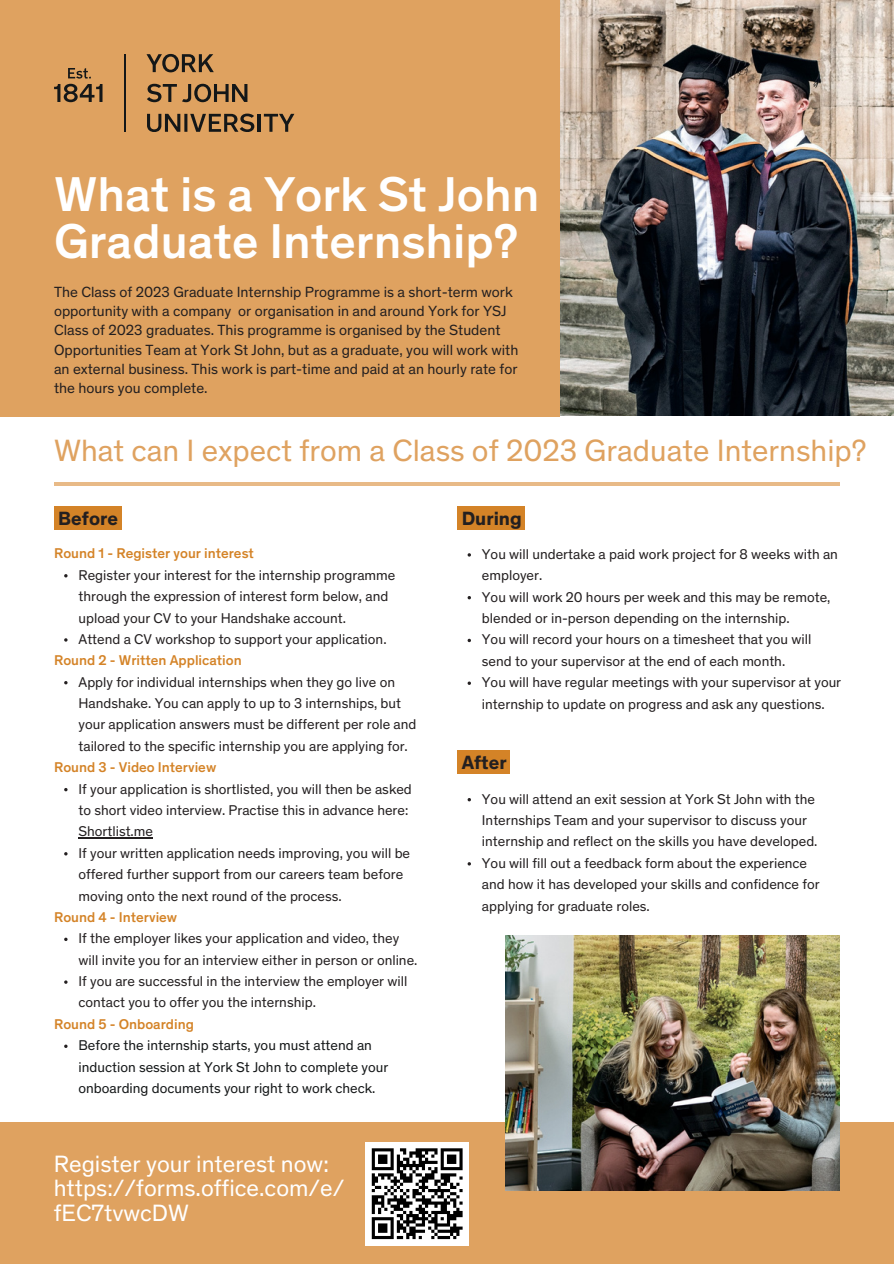
<style>
.page{position:relative;width:894px;height:1264px;background:#fff}
.page>*{position:absolute;margin:0;border:0;box-sizing:border-box;transform-origin:0 0}
.t1{font:500 49.8px/47.2px "Theinhardt";color:#fff}
.t2{font:31.35px "Theinhardt";color:#dfa260}
.t3{font:24px/24.8px "Theinhardt";color:#fff}
.t4{font:700 19.5px "Theinhardt";color:#231f20}
.t5{font:15px/19.2px "Theinhardt";color:#231f20}
.t6{font:14.4px/21.3px "Theinhardt";color:#231f20}
.t7{font:14.4px/21.3px "Theinhardt";color:#141718}
.t8{font:500 14.4px "Theinhardt";color:#d48327}
</style>
<div class="page">
<img style="left:559px;top:0;width:334px;height:415px">
<div style="left:54px;top:506px;width:67px;height:24px;background:#d48327"></div>
<div style="left:0;top:1121px;width:893px;height:142px;background:#dfa260"></div>
<hr style="left:54px;top:483px;width:785px;height:3px;background:#e8ba87">
<div style="left:0;top:0;width:559px;height:416px;background:#dfa260"></div>
<hr style="left:184px;top:114px;width:3px;height:18px;background:#141718">
<svg style="left:147px;top:114px;width:33px;height:18px"></svg>
<hr style="left:257px;top:114px;width:4px;height:18px;background:#141718">
<svg style="left:190px;top:114px;width:64px;height:18px"></svg>
<svg style="left:264px;top:114px;width:30px;height:18px"></svg>
<svg style="left:147px;top:84px;width:100px;height:18px"></svg>
<svg style="left:146px;top:54px;width:68px;height:18px"></svg>
<hr style="left:124px;top:54px;width:1px;height:78px;background:#141718">
<svg style="left:54px;top:68px;width:48px;height:34px"></svg>
<div style="left:457px;top:506px;width:67px;height:24px;background:#d48327"></div>
<div style="left:457px;top:750px;width:53px;height:24px;background:#d48327"></div>
<img style="left:505px;top:935px;width:333px;height:254px">
<svg style="left:64px;top:574px;width:4px;height:3px"></svg>
<svg style="left:64px;top:681px;width:4px;height:3px"></svg>
<svg style="left:64px;top:788px;width:4px;height:3px"></svg>
<hr style="left:78px;top:837px;width:75px;height:1px;background:#231f20">
<svg style="left:64px;top:852px;width:4px;height:3px"></svg>
<svg style="left:64px;top:937px;width:4px;height:4px"></svg>
<svg style="left:467px;top:798px;width:4px;height:3px"></svg>
<svg style="left:467px;top:596px;width:4px;height:3px"></svg>
<svg style="left:467px;top:638px;width:4px;height:4px"></svg>
<svg style="left:467px;top:681px;width:4px;height:4px"></svg>
<div style="left:365px;top:1141px;width:103px;height:104px;background:#fff"></div>
<svg style="left:371px;top:1148px;width:92px;height:92px"></svg>
<p class="t1" style="left:54px;top:176px;width:487px">What is a York St John<br>Graduate Internship?</p>
<h5 class="t5" style="left:54px;top:284px;width:465px">The Class of 2023 Graduate Internship Programme is a short-term work opportunity with a company or organisation in and around York for YSJ Class of 2023 graduates. This programme is organised by the Student Opportunities Team at York St John, but as a graduate, you will work with an external business. This work is part-time and paid at an hourly rate for the hours you complete.</h5>
<p class="t2" style="left:54px;top:438px;width:813px">What can I expect from a Class of 2023 Graduate Internship?</p>
<p class="t4" style="left:58px;top:511px;width:61px">Before</p>
<p class="t8" style="left:54px;top:548px;width:201px">Round 1 - Register your interest</p>
<h1 class="t6" style="left:78px;top:566px;width:318px">Register your interest for the internship programme through the expression of interest form below, and upload your CV to your Handshake account.</h1>
<h2 class="t6" style="left:78px;top:630px;width:309px">Attend a CV workshop to support your application.</h2>
<h4 class="t8" style="left:54px;top:655px;width:189px">Round 2 - Written Application</h4>
<h4 class="t6" style="left:78px;top:672px;width:339px">Apply for individual internships when they go live on Handshake. You can apply to up to 3 internships, but your application answers must be different per role and tailored to the specific internship you are applying for.</h4>
<h5 class="t8" style="left:54px;top:761px;width:164px">Round 3 - Video Interview</h5>
<p class="t6" style="left:78px;top:779px;width:335px">If your application is shortlisted, you will then be asked to short video interview. Practise this in advance here:<br>Shortlist.me</p>
<p class="t6" style="left:78px;top:843px;width:333px">If your written application needs improving, you will be offered further support from our careers team before moving onto the next round of the process.</p>
<h5 class="t8" style="left:54px;top:911px;width:125px">Round 4 - Interview</h5>
<p class="t6" style="left:78px;top:929px;width:340px">If the employer likes your application and video, they will invite you for an interview either in person or online.</p>
<h5 class="t6" style="left:78px;top:972px;width:330px">If you are successful in the interview the employer will contact you to offer you the internship.</h5>
<p class="t8" style="left:54px;top:1018px;width:141px">Round 5 - Onboarding</p>
<p class="t7" style="left:78px;top:1036px;width:311px">Before the internship starts, you must attend an induction session at York St John to complete your onboarding documents your right to work check.</p>
<h4 class="t3" style="left:54px;top:1153px;width:292px">Register your interest now: https://forms.office.com/e/ fEC7tvwcDW</h4>
<p class="t4" style="left:461px;top:511px;width:62px">During</p>
<h5 class="t6" style="left:482px;top:545px;width:357px">You will undertake a paid work project for 8 weeks with an employer.</h5>
<p class="t6" style="left:482px;top:587px;width:350px">You will work 20 hours per week and this may be remote, blended or in-person depending on the internship.</p>
<p class="t6" style="left:482px;top:630px;width:331px">You will record your hours on a timesheet that you will send to your supervisor at the end of each month.</p>
<p class="t6" style="left:482px;top:673px;width:360px">You will have regular meetings with your supervisor at your internship to update on progress and ask any questions.</p>
<p class="t4" style="left:461px;top:754px;width:46px">After</p>
<p class="t6" style="left:482px;top:789px;width:337px">You will attend an exit session at York St John with the<br>Internships Team and your supervisor to discuss your internship and reflect on the skills you have developed.</p>
<p class="t6" style="left:482px;top:853px;width:339px">You will fill out a feedback form about the experience and how it has developed your skills and confidence for applying for graduate roles.</p>
</div>
